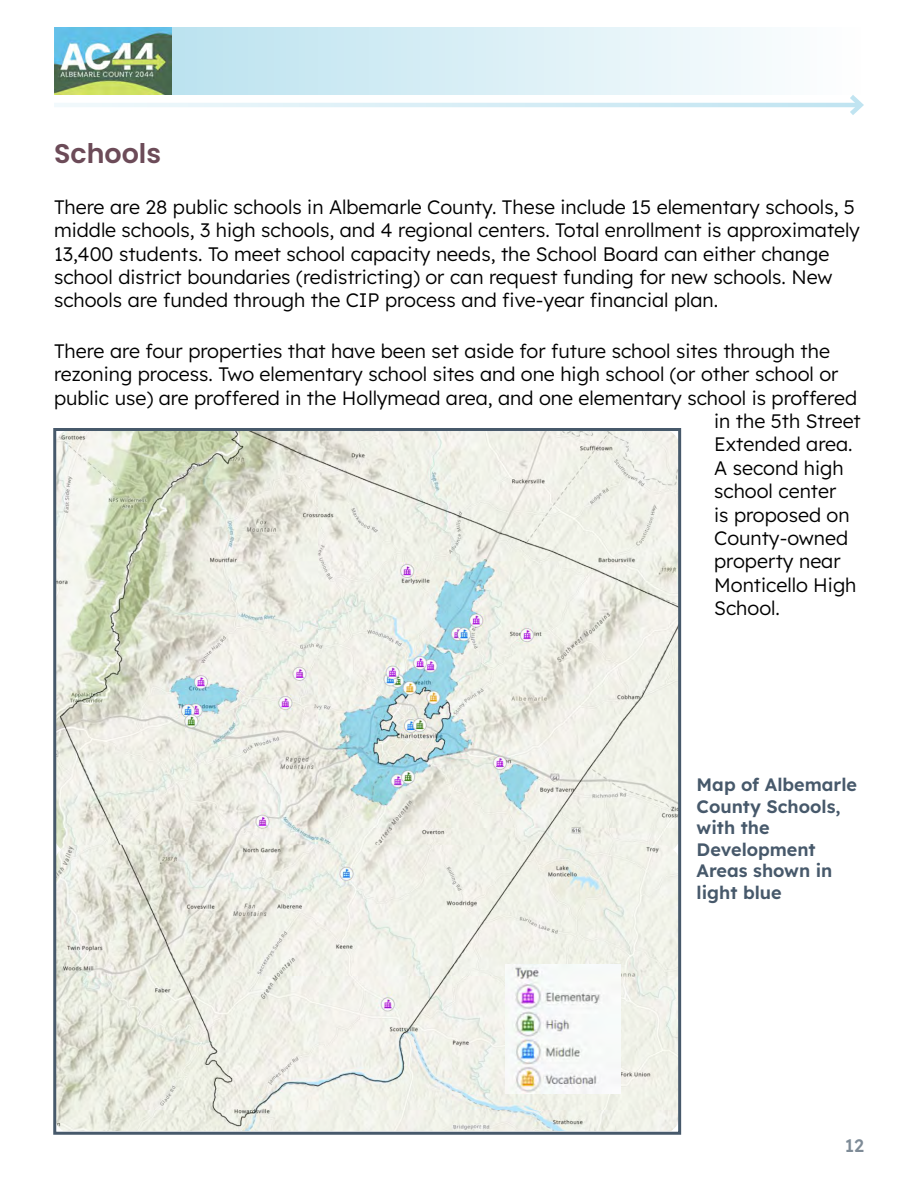
<style>
.page{position:relative;width:918px;height:1188px;background:#fff}
.page>*{position:absolute;margin:0;border:0;box-sizing:border-box;transform-origin:0 0}
.t1{font:600 27px "Poppins";color:#6c4b58}
.t2{font:300 19.5px/23.4px "Lexend Deca";color:#000}
.t3{font:600 18px/21.6px "Lexend Deca";color:#47596b}
.t4{font:500 18px "Lexend Deca";color:#7e8b97}
</style>
<div class="page">
<svg style="left:172px;top:27px;width:588px;height:68px;background:#d7eef5"></svg>
<img style="left:54px;top:27px;width:118px;height:68px">
<svg style="left:54px;top:103px;width:791px;height:4px;background:#d9eef6"></svg>
<svg style="left:845px;top:95px;width:19px;height:20px"></svg>
<img style="left:57px;top:432px;width:620px;height:413px">
<img style="left:57px;top:845px;width:620px;height:286px">
<div style="left:53px;top:428px;width:628px;height:707px;border:3px solid #47596b"></div>
<img style="left:505px;top:965px;width:115px;height:129px">
<h1 class="t1" style="left:54px;top:138px;width:109px">Schools</h1>
<p class="t2" style="left:54px;top:194px;width:807px">There are 28 public schools in Albemarle County. These include 15 elementary schools, 5 middle schools, 3 high schools, and 4 regional centers. Total enrollment is approximately 13,400 students. To meet school capacity needs, the School Board can either change school district boundaries (redistricting) or can request funding for new schools. New schools are funded through the CIP process and five-year financial plan.</p>
<p class="t2" style="left:54px;top:338px;width:778px">There are four properties that have been set aside for future school sites through the</p>
<p class="t2" style="left:54px;top:361px;width:786px">rezoning process. Two elementary school sites and one high school (or other school or</p>
<p class="t2" style="left:54px;top:385px;width:805px">public use) are proffered in the Hollymead area, and one elementary school is proffered</p>
<p class="t2" style="left:714px;top:408px;width:148px">in the 5th Street</p>
<p class="t2" style="left:714px;top:432px;width:140px">Extended area.</p>
<p class="t2" style="left:714px;top:455px;width:131px">A second high</p>
<p class="t2" style="left:714px;top:478px;width:124px">school center</p>
<p class="t2" style="left:714px;top:502px;width:137px">is proposed on</p>
<p class="t2" style="left:714px;top:525px;width:136px">County-owned</p>
<p class="t2" style="left:714px;top:549px;width:128px">property near</p>
<p class="t2" style="left:714px;top:572px;width:144px">Monticello High</p>
<p class="t2" style="left:714px;top:595px;width:67px">School.</p>
<p class="t3" style="left:697px;top:773px;width:162px">Map of Albemarle<br>County Schools, with the<br>Development<br>Areas shown in light blue</p>
<p class="t4" style="left:845px;top:1133px;width:21px">12</p>
</div>
